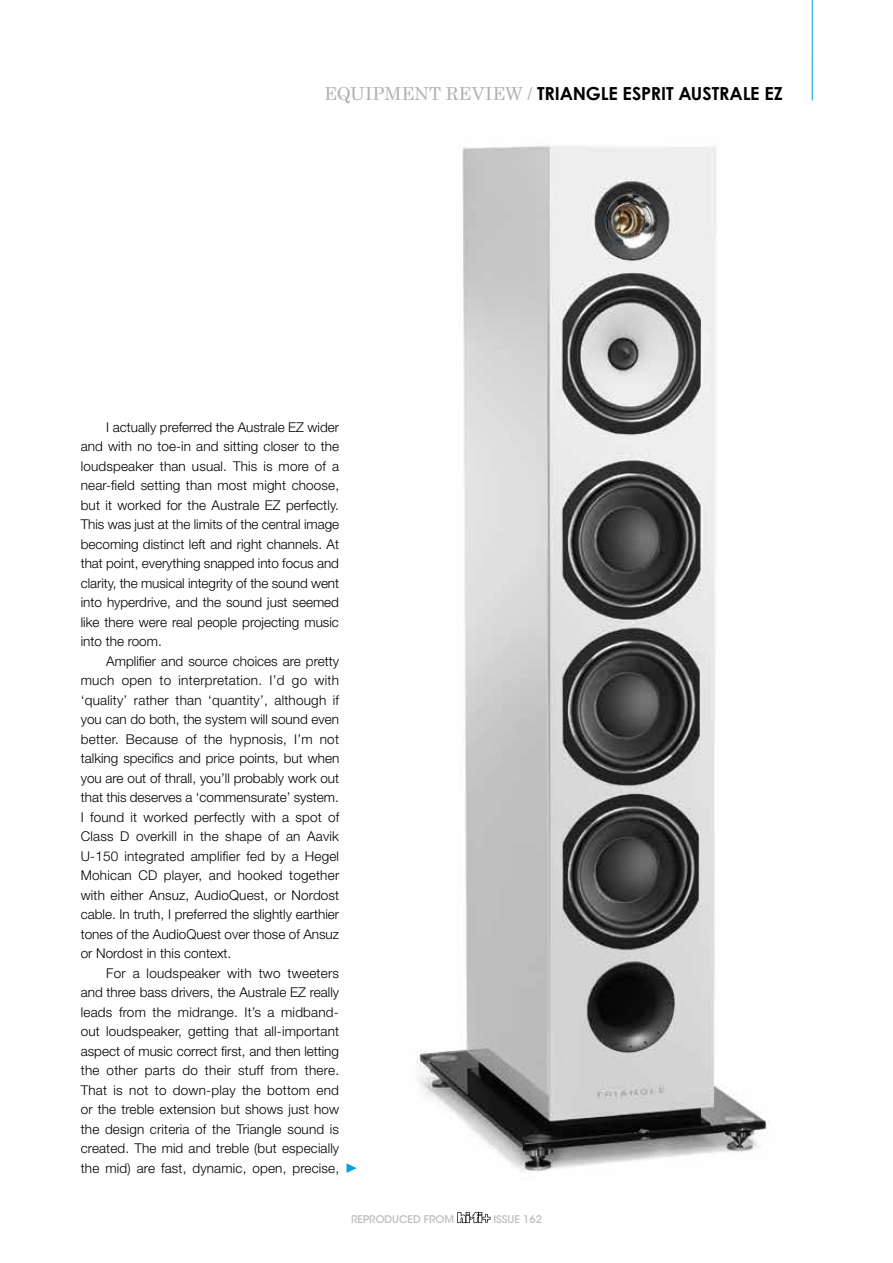
<style>
.page{position:relative;width:893px;height:1263px;background:#fff}
.page>*{position:absolute;margin:0;border:0;box-sizing:border-box;transform-origin:0 0}
.t1{font:700 18px "Century Gothic";letter-spacing:-.01em;color:#000}
.t2{font:300 13.5px/19.5px "Helvetica Neue LT Std";color:#000;text-align:justify}
.t3{font:500 10.5px "ITC Avant Garde Std";color:#bcbcbc}
.s1{font-family:"Century Schoolbook";font-weight:400;color:#b3b2b2}
</style>
<div class="page">
<svg style="left:457px;top:1212px;width:33px;height:11px"></svg>
<img style="left:346px;top:56px;width:467px;height:1117px">
<svg style="left:347px;top:1163px;width:10px;height:10px"></svg>
<hr style="left:812px;top:0;width:1px;height:100px;background:#009fe3">
<h1 class="t1" style="left:324px;top:82px;width:460px"><span class="s1">EQUIPMENT REVIEW /</span> TRIANGLE ESPRIT AUSTRALE EZ</h1>
<p class="t2" style="left:81px;top:417px;width:260px;text-indent:26px">I actually preferred the Australe EZ wider and with no toe-in and sitting closer to the loudspeaker than usual. This is more of a near-field setting than most might choose, but it worked for the Australe EZ perfectly.<br>This was just at the limits of the central image becoming distinct left and right channels. At that point, everything snapped into focus and clarity, the musical integrity of the sound went into hyperdrive, and the sound just seemed like there were real people projecting music into the room.</p>
<p class="t2" style="left:81px;top:651px;width:260px;text-indent:26px">Amplifier and source choices are pretty much open to interpretation. I’d go with ‘quality’ rather than ‘quantity’, although if you can do both, the system will sound even better. Because of the hypnosis, I’m not talking specifics and price points, but when you are out of thrall, you’ll probably work out that this deserves a ‘commensurate’ system.<br>I found it worked perfectly with a spot of Class D overkill in the shape of an Aavik U-150 integrated amplifier fed by a Hegel Mohican CD player, and hooked together with either Ansuz, AudioQuest, or Nordost cable. In truth, I preferred the slightly earthier tones of the AudioQuest over those of Ansuz or Nordost in this context.</p>
<p class="t2" style="left:81px;top:963px;width:260px;text-indent:26px">For a loudspeaker with two tweeters and three bass drivers, the Australe EZ really leads from the midrange. It’s a midband&shy;out loudspeaker, getting that all-important aspect of music correct first, and then letting the other parts do their stuff from there.<br>That is not to down-play the bottom end or the treble extension but shows just how the design criteria of the Triangle sound is created. The mid and treble (but especially the mid) are fast, dynamic, open, precise,</p>
<p class="t3" style="left:351px;top:1213px;width:104px">REPRODUCED FROM</p>
<p class="t3" style="left:493px;top:1213px;width:50px">ISSUE 162</p>
</div>
